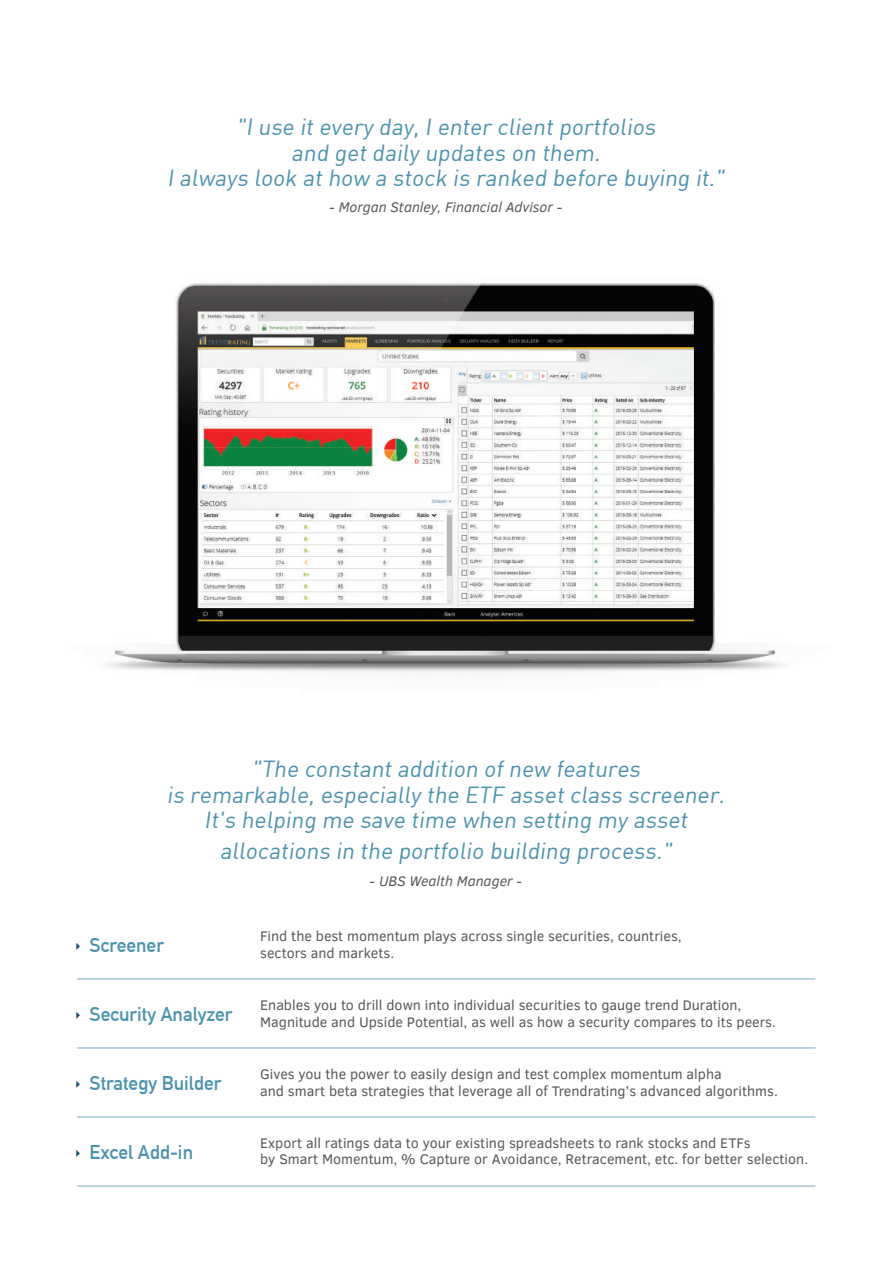
<style>
.page{position:relative;width:893px;height:1263px;background:#fff}
.page>*{position:absolute;margin:0;border:0;box-sizing:border-box;transform-origin:0 0}
.t1{font:22.8px/25.2px "DIN Bek";color:#4b92ae;text-align:center}
.t2{font:19.5px "DIN Mittelschrift Std";color:#4b92ae}
.t3{font:14.25px/17.1px "Clear Sans";color:#57585a}
.t4{font:italic 14.25px "Clear Sans";color:#57585a}
.s1{font-style:normal}
</style>
<div class="page">
<img style="left:105px;top:283px;width:680px;height:391px">
<hr style="left:77px;top:978px;width:738px;height:1px;background:#7cabc2">
<hr style="left:77px;top:1047px;width:738px;height:1px;background:#7cabc2">
<hr style="left:77px;top:1117px;width:738px;height:1px;background:#7cabc2">
<hr style="left:77px;top:1186px;width:738px;height:1px;background:#7cabc2">
<h1 class="t1" style="left:167px;top:114px;width:563px">"I use it every day, I enter client portfolios<br>and get daily updates on them.<br>I always look at how a stock is ranked before buying it."</h1>
<p class="t4" style="left:329px;top:197px;width:235px"><span class="s1">-</span> Morgan Stanley, Financial Advisor -</p>
<h1 class="t1" style="left:167px;top:756px;width:563px">"The constant addition of new features<br>is remarkable, especially the ETF asset class screener.<br>It's helping me save time when setting my asset</h1>
<h1 class="t1" style="left:220px;top:838px;width:458px">allocations in the portfolio building process."</h1>
<p class="t4" style="left:370px;top:871px;width:154px">- UBS Wealth Manager -</p>
<h2 class="t2" style="left:90px;top:934px;width:76px">Screener</h2>
<h2 class="t2" style="left:90px;top:1003px;width:144px">Security Analyzer</h2>
<h2 class="t2" style="left:90px;top:1072px;width:133px">Strategy Builder</h2>
<h2 class="t2" style="left:90px;top:1141px;width:105px">Excel Add-in</h2>
<p class="t3" style="left:260px;top:927px;width:423px">Find the best momentum plays across single securities, countries, sectors and markets.</p>
<p class="t3" style="left:260px;top:997px;width:517px;line-height:16.5px">Enables you to drill down into individual securities to gauge trend Duration,<br>Magnitude and Upside Potential, as well as how a security compares to its peers.</p>
<p class="t3" style="left:260px;top:1065px;width:519px">Gives you the power to easily design and test complex momentum alpha<br>and smart beta strategies that leverage all of Trendrating’s advanced algorithms.</p>
<p class="t3" style="left:260px;top:1134px;width:549px;line-height:16.5px">Export all ratings data to your existing spreadsheets to rank stocks and ETFs<br>by Smart Momentum, % Capture or Avoidance, Retracement, etc. for better selection.</p>
</div>
